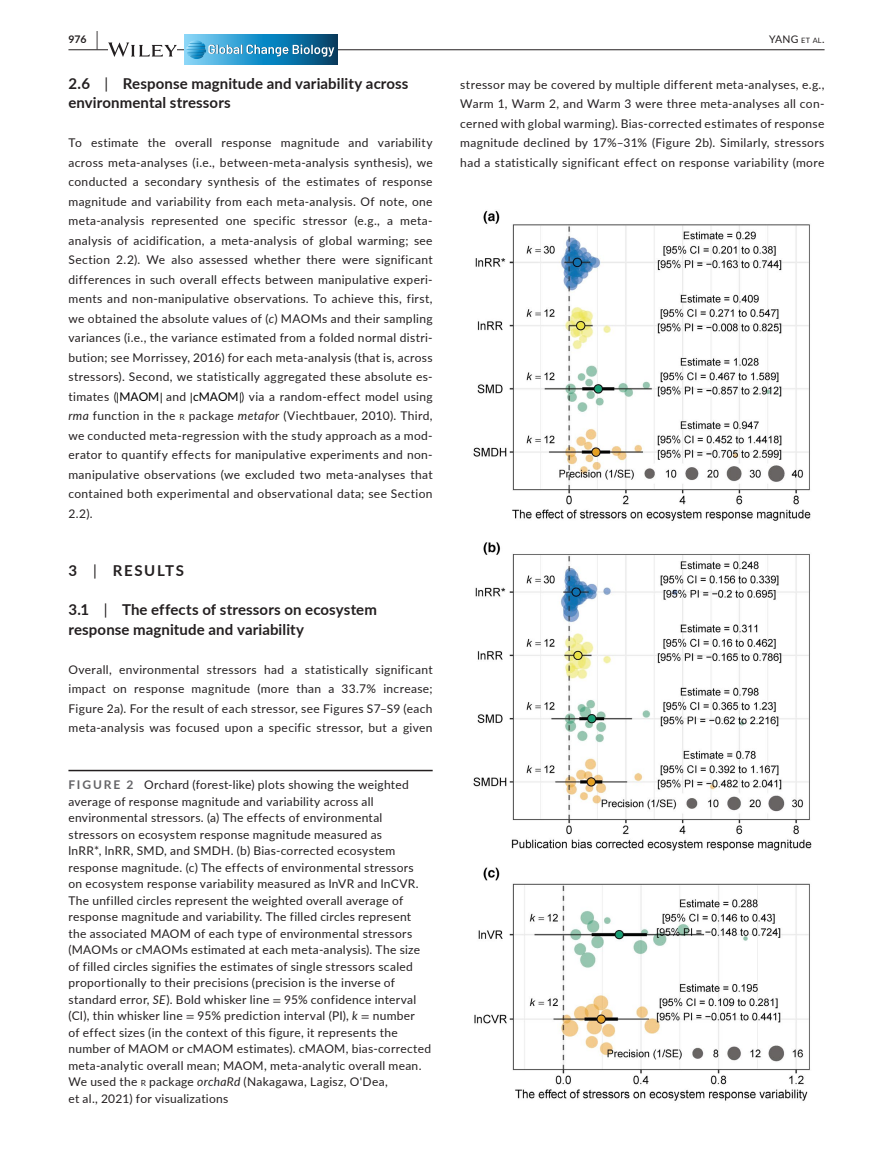
<style>
.page{position:relative;width:893px;height:1174px;background:#fff}
.page>*{position:absolute;margin:0;border:0;box-sizing:border-box;transform-origin:0 0}
.t1{font:700 15px/19.5px "Lato";letter-spacing:.01em;color:#231f20}
.t2{font:700 15px "Lato";letter-spacing:.105em;color:#231f20}
.t3{font:12px/19.5px "Lato";letter-spacing:.025em;color:#231f20;text-align:justify}
.t4{font:10.5px "Lato";color:#231f20}
.t5{font:700 10.5px "Lato";color:#231f20}
.s1{font-size:19.5px}
.s2{font-size:7.35px}
.s3{font-weight:400}
.s4{font-style:italic}
.s5{font-family:"STIX Math Extensions";color:#000}
.s6{color:#000}
.s7{font-size:8.4px}
.s8{font-weight:700;color:#636366}
.s9{font-family:"STIX"}
.s10{color:#fff}
</style>
<div class="page">
<hr style="left:68px;top:49px;width:756px;height:1px;background:#231f20">
<svg style="left:108px;top:42px;width:69px;height:15px"></svg>
<svg style="left:185px;top:64px;width:153px;height:1px"></svg>
<svg style="left:185px;top:35px;width:153px;height:29px;background:#298aba"></svg>
<svg style="left:186px;top:40px;width:149px;height:19px;background:#4799c1"></svg>
<hr style="left:68px;top:770px;width:365px;height:1px;background:#231f20">
<img style="left:473px;top:210px;width:339px;height:891px">
<p class="t5" style="left:68px;top:31px;width:31px">976 <span class="s1">|</span></p>
<p class="t4" style="left:769px;top:31px;width:57px">YANG <span class="s2">ET AL</span>.</p>
<p class="t1" style="left:68px;top:73px;width:342px">2.6 <span class="s3">|</span> Response magnitude and variability across environmental stressors</p>
<p class="t3" style="left:68px;top:132px;width:366px">To estimate the overall response magnitude and variability across meta-analyses (i.e., between-meta-analysis synthesis), we conducted a secondary synthesis of the estimates of response magnitude and variability from each meta-analysis. Of note, one meta-analysis represented one specific stressor (e.g., a meta&shy;analysis of acidification, a meta-analysis of global warming; see Section 2.2). We also assessed whether there were significant differences in such overall effects between manipulative experi&shy;ments and non-manipulative observations. To achieve this, first, we obtained the absolute values of (<span class="s4">c</span>) MAOMs and their sampling variances (i.e., the variance estimated from a folded normal distri&shy;bution; see Morrissey, 2016) for each meta-analysis (that is, across stressors). Second, we statistically aggregated these absolute es&shy;timates (<span class="s5">|</span><span class="s6">MAOM</span><span class="s5">|</span> and <span class="s5">|</span><span class="s6">cMAOM</span><span class="s5">|</span>) via a random-effect model using <span class="s4">rma</span> function in the <span class="s7">R</span> package <span class="s4">metafor</span> (Viechtbauer, 2010). Third, we conducted meta-regression with the study approach as a mod&shy;erator to quantify effects for manipulative experiments and non&shy;manipulative observations (we excluded two meta-analyses that contained both experimental and observational data; see Section 2.2).</p>
<p class="t3" style="left:460px;top:74px;width:366px">stressor may be covered by multiple different meta-analyses, e.g., Warm 1, Warm 2, and Warm 3 were three meta-analyses all con&shy;cerned with global warming). Bias-corrected estimates of response magnitude declined by 17%–31% (Figure 2b). Similarly, stressors had a statistically significant effect on response variability (more</p>
<p class="t2" style="left:68px;top:560px;width:117px">3 <span class="s3">|</span> RESULTS</p>
<p class="t1" style="left:68px;top:599px;width:310px">3.1 <span class="s3">|</span> The effects of stressors on ecosystem response magnitude and variability</p>
<p class="t3" style="left:68px;top:659px;width:366px">Overall, environmental stressors had a statistically significant impact on response magnitude (more than a 33.7% increase; Figure 2a). For the result of each stressor, see Figures S7–S9 (each meta-analysis was focused upon a specific stressor, but a given</p>
<p class="t3" style="left:68px;top:776px;width:364px;line-height:16.5px;text-align:left"><span class="s8">FIGURE 2</span> Orchard (forest-like) plots showing the weighted average of response magnitude and variability across all environmental stressors. (a) The effects of environmental stressors on ecosystem response magnitude measured as<br>lnRR*, lnRR, SMD, and SMDH. (b) Bias-corrected ecosystem response magnitude. (c) The effects of environmental stressors<br>on ecosystem response variability measured as lnVR and lnCVR.<br>The unfilled circles represent the weighted overall average of response magnitude and variability. The filled circles represent the associated MAOM of each type of environmental stressors (MAOMs or cMAOMs estimated at each meta-analysis). The size of filled circles signifies the estimates of single stressors scaled proportionally to their precisions (precision is the inverse of standard error, <span class="s4">SE</span>). Bold whisker line <span class="s9">=</span> 95% confidence interval (CI), thin whisker line <span class="s9">=</span> 95% prediction interval (PI), <span class="s4">k</span> <span class="s9">=</span> number<br>of effect sizes (in the context of this figure, it represents the number of MAOM or cMAOM estimates). cMAOM, bias-corrected meta-analytic overall mean; MAOM, meta-analytic overall mean.<br>We used the <span class="s7">R</span> package <span class="s4">orchaRd</span> (Nakagawa, Lagisz, O'Dea,<br>et al., 2021) for visualizations <span class="s10">[Colour figure can be viewed at</span></p>
</div>
